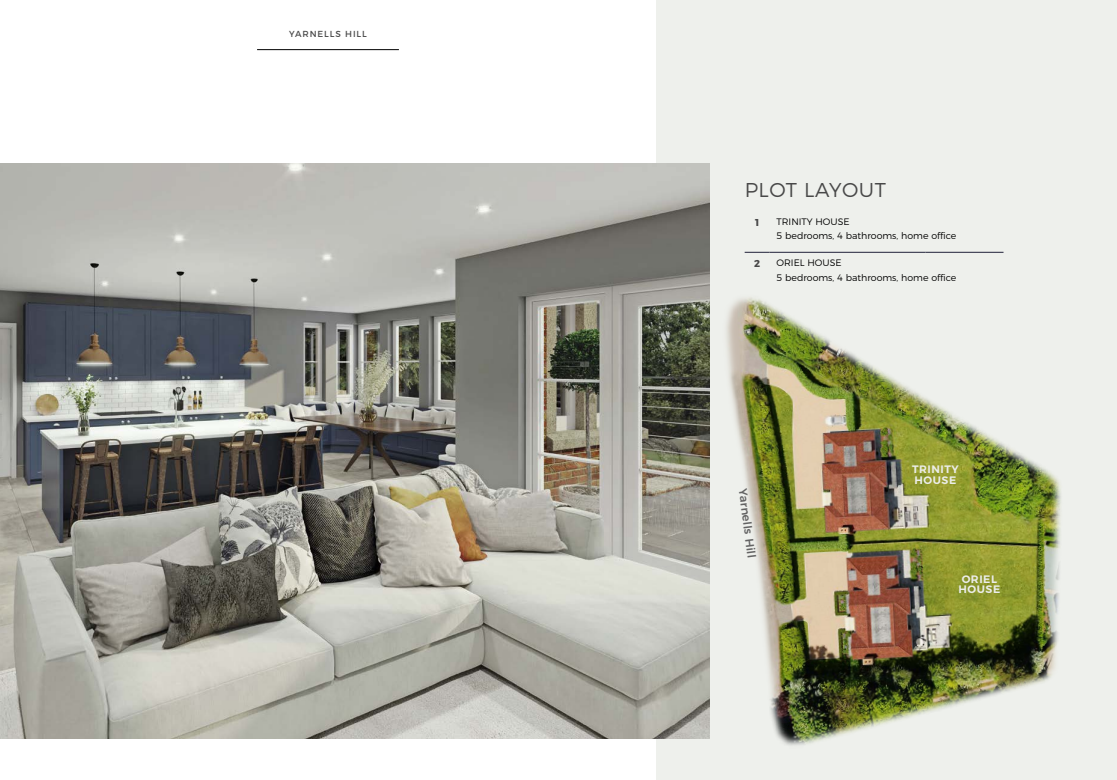
<style>
.page{position:relative;width:1117px;height:780px;background:#fff}
.page>*{position:absolute;margin:0;border:0;box-sizing:border-box;transform-origin:0 0}
.Page_heading{font:300 20px "Montserrat";letter-spacing:.025em;color:#484848}
.Page_heading-2{font:500 11.5px "Montserrat";color:#636363}
.Page_heading-3{font:600 10.88px/10.9px "Montserrat";letter-spacing:.05em;color:#ebede9}
.Dims{font:700 10px "Montserrat";color:#484848}
.Dims-2{font:300 9.38px "Montserrat";color:#000}
.t1{font:8.75px "Montserrat";letter-spacing:.1em;color:#484848}
</style>
<div class="page">
<div style="left:656px;top:0;width:460px;height:780px;background:#eef0ec"></div>
<img style="left:709px;top:275px;width:352px;height:471px">
<svg style="left:744px;top:252px;width:25px;height:1px"></svg>
<hr style="left:769px;top:252px;width:156px;height:1px;background:#202139">
<hr style="left:925px;top:252px;width:78px;height:1px;background:#202139">
<hr style="left:257px;top:49px;width:142px;height:1px;background:#000">
<img style="left:0;top:164px;width:709px;height:574px">
<p class="t1" style="left:289px;top:27px;width:79px">YARNELLS HILL</p>
<p class="Page_heading" style="left:744px;top:174px;width:143px">PLOT LAYOUT</p>
<p class="Dims" style="left:754px;top:214px;width:6px">1</p>
<p class="Dims-2" style="left:776px;top:215px;width:74px">TRINITY HOUSE</p>
<p class="Dims-2" style="left:776px;top:228px;width:181px">5 bedrooms, 4 bathrooms, home office</p>
<p class="Dims" style="left:753px;top:255px;width:8px">2</p>
<p class="Dims-2" style="left:776px;top:255px;width:66px">ORIEL HOUSE</p>
<p class="Dims-2" style="left:776px;top:271px;width:181px">5 bedrooms, 4 bathrooms, home office</p>
<p class="Page_heading-2" style="left:751px;top:487px;width:71px;rotate:82deg">Yarnells Hill</p>
<p class="Page_heading-3" style="left:911px;top:463px;width:48px">TRINITY<br>HOUSE</p>
<p class="Page_heading-3" style="left:958px;top:572px;width:43px">ORIEL<br>HOUSE</p>
</div>
